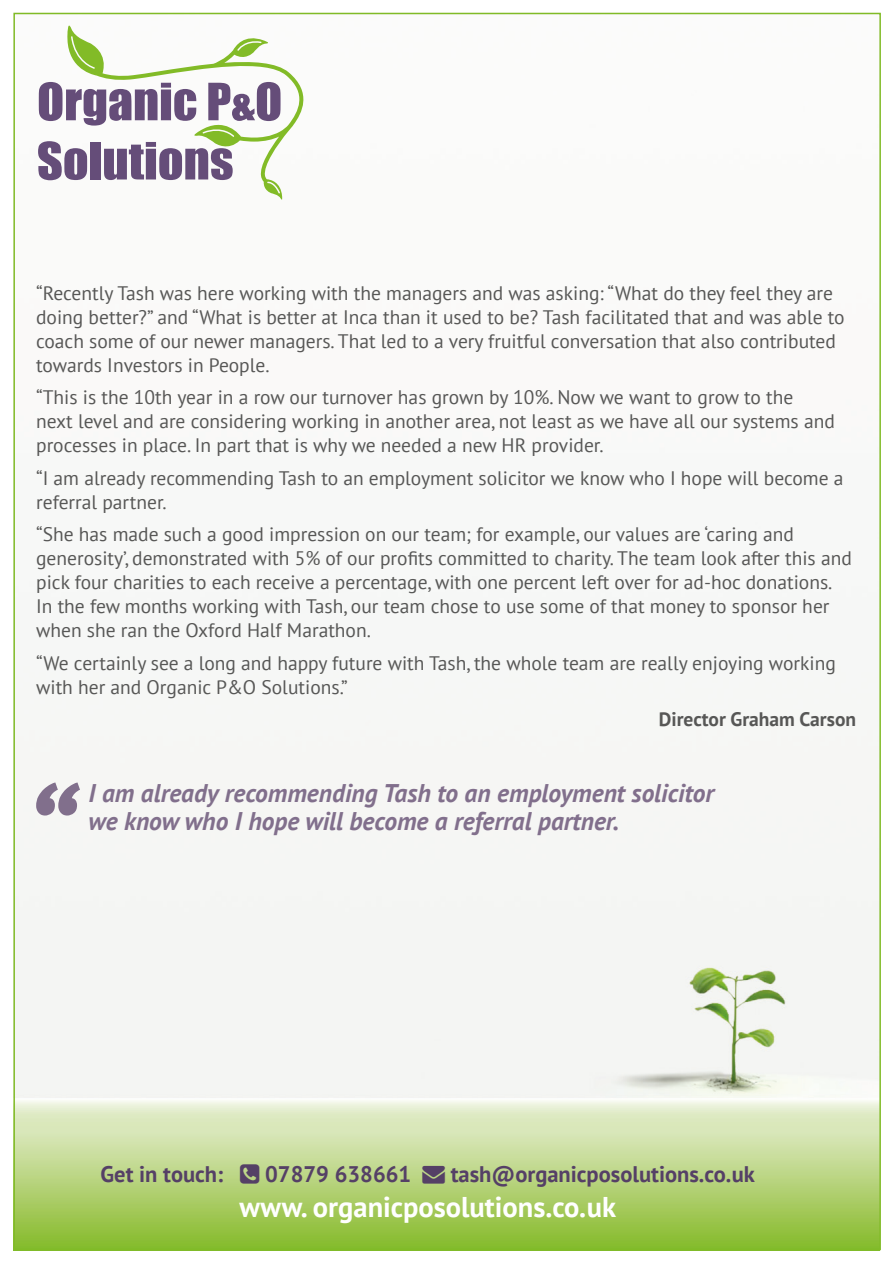
<style>
.page{position:relative;width:893px;height:1263px;background:#fff}
.page>*{position:absolute;margin:0;border:0;box-sizing:border-box;transform-origin:0 0}
.t1{font:700 28.5px "PT Sans";color:#fff}
.t2{font:italic 700 25.5px/28.5px "PT Sans";color:#816f8c}
.t3{font:700 22.5px "PT Sans";color:#554066}
.t4{font:19.5px/24px "PT Sans";color:#575756}
.t5{font:700 19.5px "PT Sans";color:#575756}
</style>
<div class="page">
<img style="left:16px;top:720px;width:862px;height:527px">
<svg style="left:38px;top:25px;width:266px;height:175px"></svg>
<svg style="left:36px;top:782px;width:44px;height:33px"></svg>
<svg style="left:240px;top:1165px;width:20px;height:19px"></svg>
<p class="t4" style="left:36px;top:280px;width:810px">“Recently Tash was here working with the managers and was asking: “What do they feel they are doing better?” and “What is better at Inca than it used to be? Tash facilitated that and was able to coach some of our newer managers. That led to a very fruitful conversation that also contributed towards Investors in People.</p>
<p class="t4" style="left:36px;top:385px;width:800px">“This is the 10th year in a row our turnover has grown by 10%. Now we want to grow to the next level and are considering working in another area, not least as we have all our systems and processes in place. In part that is why we needed a new HR provider.</p>
<p class="t4" style="left:36px;top:465px;width:809px">“I am already recommending Tash to an employment solicitor we know who I hope will become a referral partner.</p>
<p class="t4" style="left:36px;top:522px;width:817px">“She has made such a good impression on our team; for example, our values are ‘caring and generosity’, demonstrated with 5% of our profits committed to charity. The team look after this and pick four charities to each receive a percentage, with one percent left over for ad-hoc donations.<br>In the few months working with Tash, our team chose to use some of that money to sponsor her when she ran the Oxford Half Marathon.</p>
<p class="t4" style="left:36px;top:650px;width:801px">“We certainly see a long and happy future with Tash, the whole team are really enjoying working with her and Organic P&amp;O Solutions.”</p>
<p class="t5" style="left:659px;top:706px;width:199px">Director Graham Carson</p>
<h2 class="t2" style="left:89px;top:778px;width:627px">I am already recommending Tash to an employment solicitor we know who I hope will become a referral partner.</h2>
<p class="t3" style="left:101px;top:1159px;width:124px">Get in touch:</p>
<p class="t3" style="left:265px;top:1159px;width:491px">07879 638661 → tash@organicposolutions.co.uk</p>
<h1 class="t1" style="left:239px;top:1188px;width:378px">www. organicposolutions.co.uk</h1>
</div>
